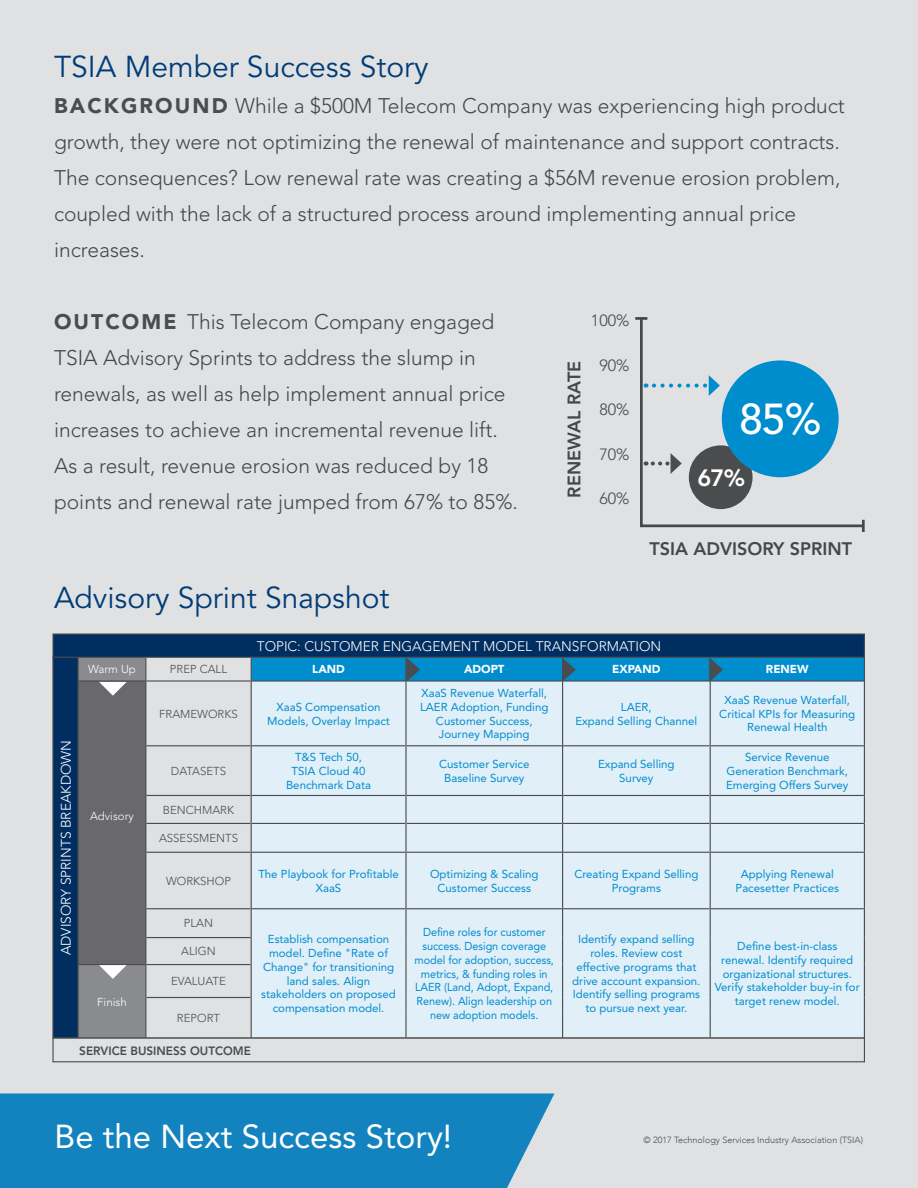
<style>
.page{position:relative;width:918px;height:1188px;background:#e0e1e3}
.page>*{position:absolute;margin:0;border:0;box-sizing:border-box;transform-origin:0 0}
.t1{font:500 43.05px "Avenir LT Std";color:#fff}
.t2{font:33px "Avenir LT Std";color:#fff}
.t3{font:30px "Avenir LT Std";color:#003d78}
.t4{font:800 23.4px "Avenir LT Std";color:#fff}
.t5{font:300 21px/36px "Avenir LT Std";color:#464748}
.t6{font:800 18px "Avenir LT Std";color:#464748}
.t7{font:300 16.2px "Avenir LT Std";color:#464748}
.t8{font:300 13.8px "Avenir LT Std";color:#fff}
.t9{font:800 12px "Avenir LT Std";color:#4b4c4d}
.t10{font:11.4px/13.8px "Avenir LT Std";color:#008dce;text-align:center}
.t11{font:11.4px/13.8px "Avenir LT Std";color:#008dce;text-align:center;scale:.95 1}
.t12{font:300 11.4px "Avenir LT Std";color:#4b4c4d}
.t13{font:300 11.4px "Avenir LT Std";color:#fff}
.t14{font:900 11.4px "Avenir LT Std";color:#fff}
.t15{font:300 9px "Avenir";color:#4b4c4d}
.s1{font-weight:900;color:#4b4c4d}
</style>
<div class="page">
<div style="left:52px;top:633px;width:813px;height:25px;background:#002e60;border:1px solid #4b4c4d"></div>
<svg style="left:52px;top:657px;width:813px;height:381px;background:#c2d3de"></svg>
<div style="left:52px;top:1038px;width:813px;height:24px;background:#e0e1e3;border:1px solid #4b4c4d"></div>
<div style="left:0;top:1094px;width:555px;height:94px;background:#1283bf"></div>
<svg style="left:640px;top:317px;width:225px;height:211px"></svg>
<svg style="left:635px;top:317px;width:12px;height:3px"></svg>
<svg style="left:862px;top:520px;width:3px;height:12px"></svg>
<svg style="left:654px;top:375px;width:66px;height:21px"></svg>
<svg style="left:653px;top:453px;width:29px;height:21px"></svg>
<div style="left:722px;top:360px;width:117px;height:117px;background:#008dce;border-radius:50%"></div>
<p class="t3" style="left:54px;top:49px;width:376px">TSIA Member Success Story</p>
<p class="t5" style="left:54px;top:87px;width:792px"><span class="s1">BACKGROUND</span> While a $500M Telecom Company was experiencing high product growth, they were not optimizing the renewal of maintenance and support contracts.<br>The consequences? Low renewal rate was creating a $56M revenue erosion problem, coupled with the lack of a structured process around implementing annual price increases.</p>
<p class="t5" style="left:54px;top:303px;width:465px"><span class="s1">OUTCOME</span> This Telecom Company engaged TSIA Advisory Sprints to address the slump in renewals, as well as help implement annual price increases to achieve an incremental revenue lift.<br>As a result, revenue erosion was reduced by 18 points and renewal rate jumped from 67% to 85%.</p>
<p class="t3" style="left:54px;top:581px;width:337px">Advisory Sprint Snapshot</p>
<p class="t6" style="left:564px;top:498px;width:138px;rotate:-90deg">RENEWAL RATE</p>
<p class="t7" style="left:591px;top:311px;width:40px">100%</p>
<p class="t7" style="left:599px;top:355px;width:32px">90%</p>
<p class="t7" style="left:599px;top:400px;width:32px">80%</p>
<p class="t7" style="left:599px;top:445px;width:32px">70%</p>
<p class="t7" style="left:599px;top:489px;width:32px">60%</p>
<p class="t1" style="left:739px;top:394px;width:84px">85%</p>
<p class="t4" style="left:697px;top:464px;width:49px">67%</p>
<p class="t6" style="left:650px;top:538px;width:204px">TSIA ADVISORY SPRINT</p>
<p class="t13" style="left:88px;top:663px;width:49px">Warm Up</p>
<p class="t8" style="left:58px;top:955px;width:217px;rotate:-90deg">ADVISORY SPRINTS BREAKDOWN</p>
<p class="t13" style="left:90px;top:810px;width:45px">Advisory</p>
<p class="t13" style="left:97px;top:995px;width:31px">Finish</p>
<p class="t12" style="left:170px;top:663px;width:59px">PREP CALL</p>
<p class="t12" style="left:159px;top:707px;width:80px">FRAMEWORKS</p>
<p class="t12" style="left:171px;top:764px;width:57px">DATASETS</p>
<p class="t12" style="left:163px;top:803px;width:73px">BENCHMARK</p>
<p class="t12" style="left:159px;top:832px;width:81px">ASSESSMENTS</p>
<p class="t12" style="left:166px;top:874px;width:67px">WORKSHOP</p>
<p class="t12" style="left:184px;top:917px;width:31px">PLAN</p>
<p class="t12" style="left:181px;top:945px;width:36px">ALIGN</p>
<p class="t12" style="left:171px;top:975px;width:56px">EVALUATE</p>
<p class="t12" style="left:177px;top:1011px;width:45px">REPORT</p>
<p class="t8" style="left:257px;top:639px;width:406px">TOPIC: CUSTOMER ENGAGEMENT MODEL TRANSFORMATION</p>
<p class="t14" style="left:312px;top:663px;width:34px">LAND</p>
<p class="t10" style="left:267px;top:700px;width:124px">XaaS Compensation<br>Models, Overlay Impact</p>
<p class="t10" style="left:295px;top:750px;width:69px">T&amp;S Tech 50,</p>
<p class="t10" style="left:292px;top:764px;width:76px">TSIA Cloud 40</p>
<p class="t10" style="left:286px;top:778px;width:87px">Benchmark Data</p>
<p class="t14" style="left:464px;top:663px;width:42px">ADOPT</p>
<p class="t10" style="left:421px;top:686px;width:127px">XaaS Revenue Waterfall,</p>
<p class="t10" style="left:420px;top:700px;width:130px">LAER Adoption, Funding</p>
<p class="t10" style="left:436px;top:714px;width:98px">Customer Success,</p>
<p class="t10" style="left:439px;top:728px;width:92px">Journey Mapping</p>
<p class="t10" style="left:439px;top:757px;width:92px">Customer Service<br>Baseline Survey</p>
<p class="t14" style="left:612px;top:663px;width:50px">EXPAND</p>
<p class="t10" style="left:621px;top:700px;width:32px">LAER,</p>
<p class="t10" style="left:575px;top:714px;width:123px">Expand Selling Channel</p>
<p class="t10" style="left:598px;top:757px;width:78px">Expand Selling</p>
<p class="t10" style="left:619px;top:771px;width:36px">Survey</p>
<p class="t10" style="left:258px;top:867px;width:142px">The Playbook for Profitable<br>XaaS</p>
<p class="t10" style="left:261px;top:933px;width:136px">Establish compensation model. Define "Rate of<br>Change" for transitioning land sales. Align stakeholders on proposed compensation model.</p>
<p class="t10" style="left:430px;top:867px;width:110px">Optimizing &amp; Scaling</p>
<p class="t10" style="left:438px;top:881px;width:95px">Customer Success</p>
<p class="t11" style="left:415px;top:926px;width:148px">Define roles for customer success. Design coverage model for adoption, success, metrics, &amp; funding roles in<br>LAER (Land, Adopt, Expand,<br>Renew). Align leadership on new adoption models.</p>
<p class="t10" style="left:574px;top:867px;width:126px">Creating Expand Selling<br>Programs</p>
<p class="t10" style="left:572px;top:933px;width:130px">Identify expand selling roles. Review cost effective programs that drive account expansion.<br>Identify selling programs to pursue next year.</p>
<p class="t9" style="left:79px;top:1044px;width:173px">SERVICE BUSINESS OUTCOME</p>
<p class="t14" style="left:766px;top:663px;width:44px">RENEW</p>
<p class="t10" style="left:725px;top:693px;width:127px">XaaS Revenue Waterfall,</p>
<p class="t10" style="left:719px;top:707px;width:137px">Critical KPIs for Measuring</p>
<p class="t10" style="left:747px;top:721px;width:82px">Renewal Health</p>
<p class="t10" style="left:726px;top:750px;width:123px">Service Revenue<br>Generation Benchmark,</p>
<p class="t10" style="left:726px;top:778px;width:124px">Emerging Offers Survey</p>
<p class="t10" style="left:741px;top:867px;width:95px">Applying Renewal</p>
<p class="t10" style="left:736px;top:881px;width:105px">Pacesetter Practices</p>
<p class="t10" style="left:715px;top:939px;width:146px">Define best-in-class renewal. Identify required organizational structures.<br>Verify stakeholder buy-in for target renew model.</p>
<p class="t2" style="left:55px;top:1118px;width:399px">Be the Next Success Story!</p>
<p class="t15" style="left:644px;top:1134px;width:221px">© 2017 Technology Services Industry Association (TSIA)</p>
</div>
